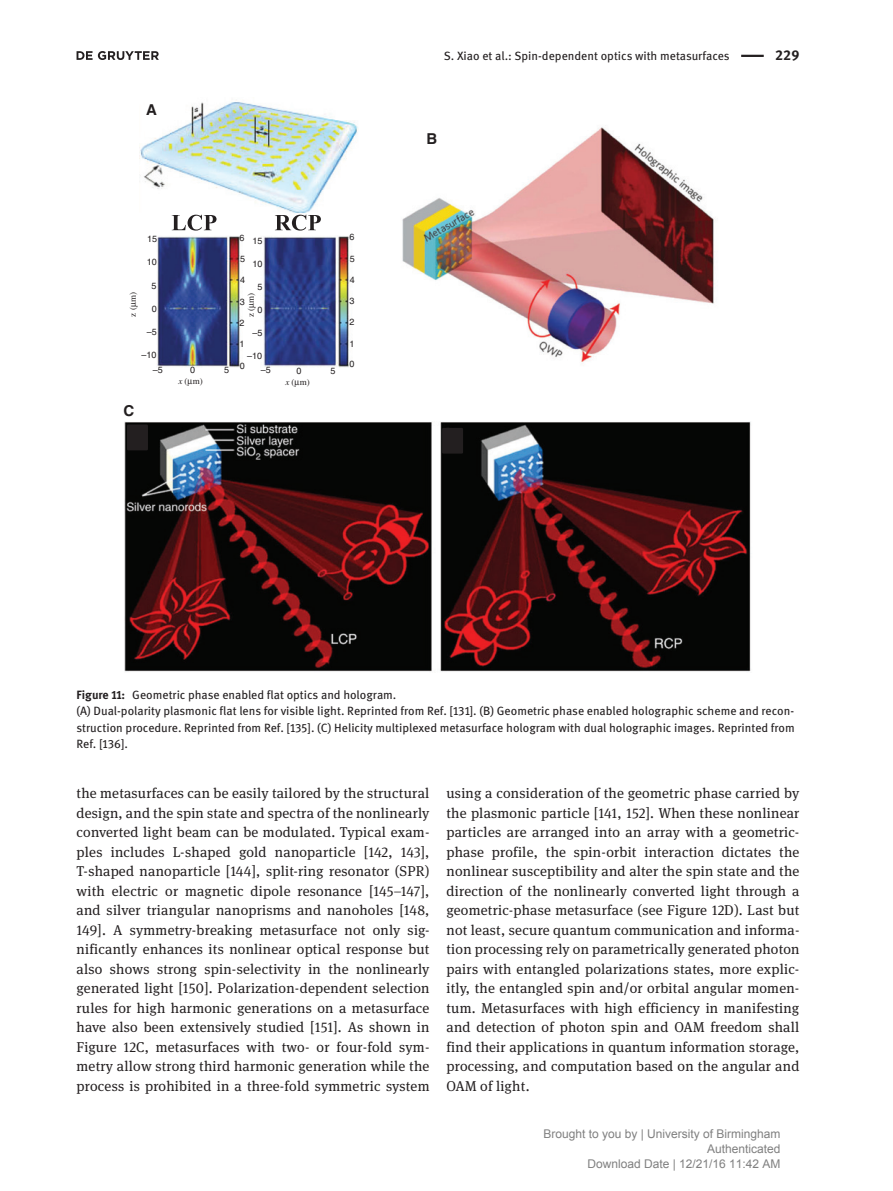
<style>
.page{position:relative;width:893px;height:1191px;background:#fff}
.page>*{position:absolute;margin:0;border:0;box-sizing:border-box;transform-origin:0 0}
.t1{font:700 15px "Helvetica";color:#231f20}
.t2{font:14.25px/19.5px "DG Meta Serif Science";letter-spacing:.015em;color:#231f20;text-align:justify}
.t3{font:700 14.25px "DG Meta Science";color:#231f20}
.t4{font:12px/16.5px "DG Meta Science";color:#231f20}
.t5{font:12px/15px "Arial";color:#808080;text-align:right}
.t6{font:9px "Helvetica";color:#231f20}
.t7{font:9px "Times";color:#231f20}
.s1{font-style:italic}
.s2{font-weight:700}
</style>
<div class="page">
<hr style="left:741px;top:55px;width:23px;height:2px;background:#231f20">
<img style="left:140px;top:100px;width:218px;height:268px">
<img style="left:402px;top:127px;width:312px;height:235px">
<img style="left:125px;top:422px;width:626px;height:250px">
<svg style="left:172px;top:215px;width:149px;height:15px"></svg>
<svg style="left:415px;top:127px;width:21px;height:20px"></svg>
<svg style="left:442px;top:428px;width:21px;height:25px"></svg>
<svg style="left:127px;top:424px;width:21px;height:26px"></svg>
<svg style="left:77px;top:51px;width:82px;height:9px"></svg>
<svg style="left:249px;top:303px;width:7px;height:5px"></svg>
<p class="t4" style="left:444px;top:47px;width:287px">S. Xiao et al.: Spin-dependent optics with metasurfaces</p>
<p class="t3" style="left:775px;top:44px;width:26px">229</p>
<p class="t1" style="left:146px;top:101px;width:12px">A</p>
<p class="t1" style="left:427px;top:129px;width:12px">B</p>
<p class="t6" style="left:240px;top:232px;width:7px">6</p>
<p class="t6" style="left:147px;top:233px;width:12px">15</p>
<p class="t6" style="left:147px;top:257px;width:12px">10</p>
<p class="t6" style="left:152px;top:280px;width:7px">5</p>
<p class="t6" style="left:152px;top:303px;width:7px">0</p>
<p class="t6" style="left:147px;top:327px;width:12px">–5</p>
<p class="t6" style="left:153px;top:365px;width:12px">–5</p>
<p class="t6" style="left:190px;top:365px;width:7px">0</p>
<p class="t6" style="left:253px;top:235px;width:12px">15</p>
<p class="t6" style="left:253px;top:259px;width:12px">10</p>
<p class="t6" style="left:258px;top:281px;width:7px">5</p>
<p class="t6" style="left:257px;top:304px;width:7px">0</p>
<p class="t6" style="left:252px;top:328px;width:12px">–5</p>
<p class="t6" style="left:247px;top:350px;width:17px">–10</p>
<p class="t6" style="left:240px;top:254px;width:7px">5</p>
<p class="t6" style="left:240px;top:275px;width:7px">4</p>
<p class="t7" style="left:128px;top:316px;width:26px;rotate:-90deg">z ( m)</p>
<p class="t7" style="left:246px;top:317px;width:26px;rotate:-90deg">z ( m)</p>
<p class="t6" style="left:240px;top:296px;width:7px">3</p>
<p class="t6" style="left:240px;top:317px;width:7px">2</p>
<p class="t6" style="left:240px;top:339px;width:7px">1</p>
<p class="t6" style="left:142px;top:350px;width:17px">–10</p>
<p class="t6" style="left:240px;top:360px;width:7px">0</p>
<p class="t6" style="left:224px;top:365px;width:7px">5</p>
<p class="t6" style="left:261px;top:365px;width:12px">–5</p>
<p class="t6" style="left:297px;top:365px;width:7px">0</p>
<p class="t6" style="left:331px;top:365px;width:7px">5</p>
<p class="t6" style="left:349px;top:232px;width:7px">6</p>
<p class="t6" style="left:350px;top:253px;width:7px">5</p>
<p class="t6" style="left:350px;top:274px;width:7px">4</p>
<p class="t6" style="left:350px;top:296px;width:7px">3</p>
<p class="t6" style="left:349px;top:317px;width:7px">2</p>
<p class="t6" style="left:349px;top:338px;width:7px">1</p>
<p class="t6" style="left:350px;top:359px;width:7px">0</p>
<p class="t7" style="left:178px;top:376px;width:26px"><span class="s1">x</span>( m)</p>
<p class="t7" style="left:285px;top:377px;width:26px"><span class="s1">x</span>( m)</p>
<p class="t1" style="left:123px;top:401px;width:12px">C</p>
<p class="t4" style="left:77px;top:686px;width:720px"><span class="s2">Figure 11:</span> Geometric phase enabled flat optics and hologram.<br>(A) Dual-polarity plasmonic flat lens for visible light. Reprinted from Ref. [131]. (B) Geometric phase enabled holographic scheme and recon&shy;struction procedure. Reprinted from Ref. [135]. (C) Helicity multiplexed metasurface hologram with dual holographic images. Reprinted from Ref. [136].</p>
<p class="t2" style="left:77px;top:783px;width:354px">the metasurfaces can be easily tailored by the structural design, and the spin state and spectra of the nonlinearly converted light beam can be modulated. Typical exam&shy;ples includes L-shaped gold nanoparticle [142, 143], T-shaped nanoparticle [144], split-ring resonator (SPR) with electric or magnetic dipole resonance [145–147], and silver triangular nanoprisms and nanoholes [148, 149]. A symmetry-breaking metasurface not only sig&shy;nificantly enhances its nonlinear optical response but also shows strong spin-selectivity in the nonlinearly generated light [150]. Polarization-dependent selection rules for high harmonic generations on a metasurface have also been extensively studied [151]. As shown in Figure 12C, metasurfaces with two- or four-fold sym&shy;metry allow strong third harmonic generation while the process is prohibited in a three-fold symmetric system</p>
<p class="t2" style="left:446px;top:783px;width:354px">using a consideration of the geometric phase carried by the plasmonic particle [141, 152]. When these nonlinear particles are arranged into an array with a geometric&shy;phase profile, the spin-orbit interaction dictates the nonlinear susceptibility and alter the spin state and the direction of the nonlinearly converted light through a geometric-phase metasurface (see Figure 12D). Last but not least, secure quantum communication and informa&shy;tion processing rely on parametrically generated photon pairs with entangled polarizations states, more explic&shy;itly, the entangled spin and/or orbital angular momen&shy;tum. Metasurfaces with high efficiency in manifesting and detection of photon spin and OAM freedom shall find their applications in quantum information storage, processing, and computation based on the angular and OAM of light.</p>
<p class="t5" style="left:543px;top:1127px;width:239px">Brought to you by | University of Birmingham<br>Authenticated<br>Download Date | 12/21/16 11:42 AM</p>
</div>
